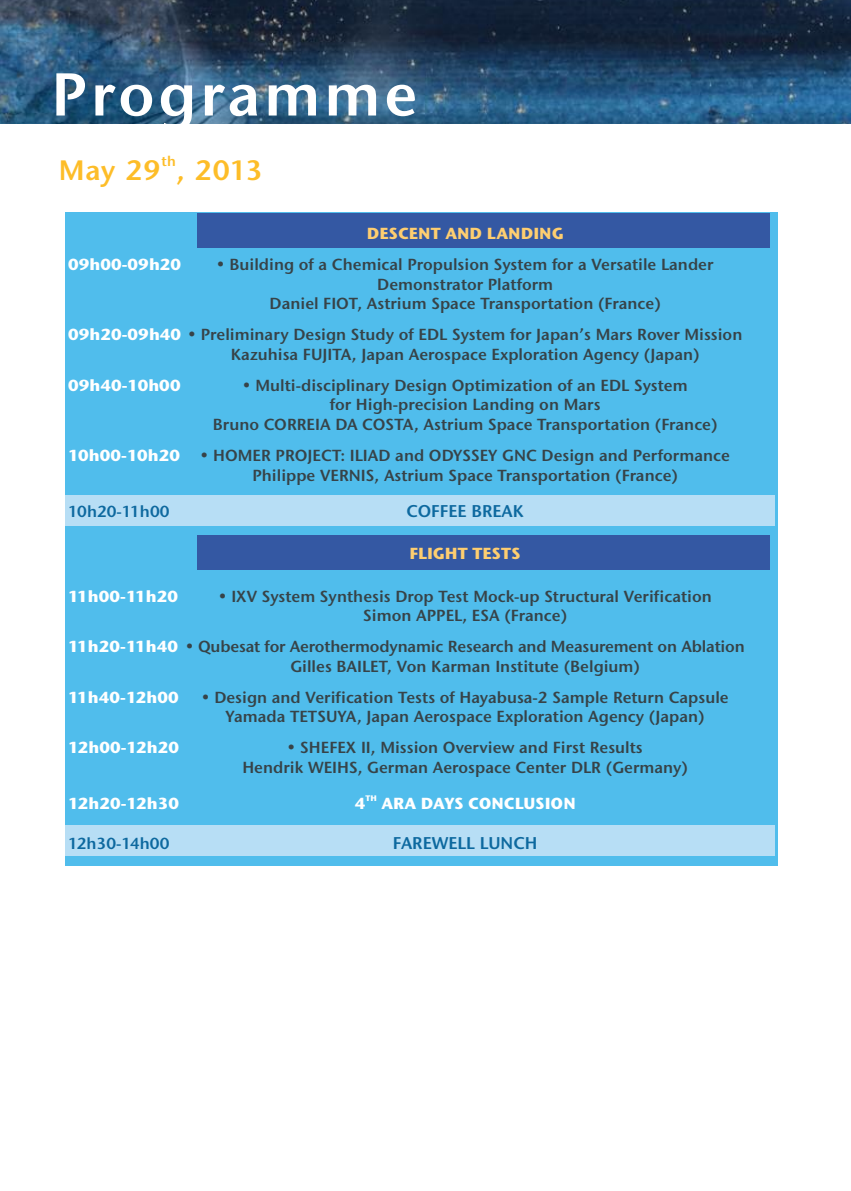
<style>
.page{position:relative;width:851px;height:1191px;background:#fff}
.page>*{position:absolute;margin:0;border:0;box-sizing:border-box;transform-origin:0 0}
.t1{font:60.2px "Stone Sans ITCTT Semi";letter-spacing:.06em;color:#fff}
.t2{font:28px "Stone Sans ITCTT Semi";letter-spacing:.02em;color:#fdbd28}
.t3{font:17px "Stone Sans ITCTT Semi";color:#0d699f}
.t4{font:16px/19.6px "Stone Sans ITCTT Semi";color:#374348;text-align:center}
.t5{font:700 16px "Stone Sans ITCTT";color:#fff}
.t6{font:700 16px "Stone Sans ITCTT";color:#fece70}
.t7{font:16px "Stone Sans ITCTT Semi";color:#0d699f}
.t8{font:14px "Stone Sans ITCTT Semi";color:#fdbd28}
.t9{font:700 8px "Stone Sans ITCTT";color:#fff}
.s1{font-family:"Stone Sans ITCTT";font-weight:700;font-size:17px}
.s2{font-family:"Stone Sans ITCTT";font-weight:700;color:#fff}
</style>
<div class="page">
<img style="left:0;top:0;width:850px;height:123px">
<div style="left:65px;top:212px;width:712px;height:653px;background:#50bdec"></div>
<div style="left:198px;top:214px;width:571px;height:34px;background:#3458a3"></div>
<div style="left:198px;top:535px;width:571px;height:34px;background:#3458a3"></div>
<div style="left:65px;top:495px;width:709px;height:31px;background:#b7def5"></div>
<div style="left:65px;top:825px;width:709px;height:30px;background:#b7def5"></div>
<h1 class="t1" style="left:51px;top:57px;width:367px">Programme</h1>
<h2 class="t2" style="left:59px;top:153px;width:103px">May 29</h2>
<p class="t8" style="left:161px;top:153px;width:16px">th</p>
<h2 class="t2" style="left:176px;top:153px;width:87px">, 2013</h2>
<p class="t6" style="left:367px;top:223px;width:198px">DESCENT AND LANDING</p>
<p class="t5" style="left:68px;top:254px;width:115px">09h00-09h20</p>
<p class="t4" style="left:217px;top:254px;width:498px"><span class="s1">•</span> Building of a Chemical Propulsion System for a Versatile Lander<br>Demonstrator Platform<br>Daniel FIOT, Astrium Space Transportation (France)</p>
<p class="t4" style="left:231px;top:325px;width:513px;text-align:left;text-indent:-163px"><span class="s2">09h20-09h40</span> <span class="s1">•</span> Preliminary Design Study of EDL System for Japan’s Mars Rover Mission<br>Kazuhisa FUJITA, Japan Aerospace Exploration Agency (Japan)</p>
<p class="t5" style="left:68px;top:375px;width:114px">09h40-10h00</p>
<p class="t4" style="left:213px;top:375px;width:506px"><span class="s1">•</span> Multi-disciplinary Design Optimization of an EDL System<br>for High-precision Landing on Mars<br>Bruno CORREIA DA COSTA, Astrium Space Transportation (France)</p>
<p class="t4" style="left:252px;top:445px;width:479px;text-align:left;text-indent:-184px"><span class="s2">10h00-10h20</span> <span class="s1">•</span> HOMER PROJECT: ILIAD and ODYSSEY GNC Design and Performance<br>Philippe VERNIS, Astrium Space Transportation (France)</p>
<p class="t7" style="left:68px;top:501px;width:103px">10h20-11h00</p>
<p class="t3" style="left:406px;top:500px;width:119px">COFFEE BREAK</p>
<p class="t6" style="left:409px;top:543px;width:113px">FLIGHT TESTS</p>
<p class="t5" style="left:68px;top:585px;width:112px">11h00-11h20</p>
<p class="t4" style="left:219px;top:586px;width:494px"><span class="s1">•</span> IXV System Synthesis Drop Test Mock-up Structural Verification<br>Simon APPEL, ESA (France)</p>
<p class="t4" style="left:290px;top:636px;width:456px;text-align:left;text-indent:-222px"><span class="s2">11h20-11h40</span> <span class="s1">•</span> Qubesat for Aerothermodynamic Research and Measurement on Ablation<br>Gilles BAILET, Von Karman Institute (Belgium)</p>
<p class="t5" style="left:68px;top:686px;width:112px">11h40-12h00</p>
<p class="t4" style="left:202px;top:687px;width:528px"><span class="s1">•</span> Design and Verification Tests of Hayabusa-2 Sample Return Capsule<br>Yamada TETSUYA, Japan Aerospace Exploration Agency (Japan)</p>
<p class="t5" style="left:68px;top:737px;width:113px">12h00-12h20</p>
<p class="t4" style="left:242px;top:737px;width:447px"><span class="s1">•</span> SHEFEX II, Mission Overview and First Results<br>Hendrik WEIHS, German Aerospace Center DLR (Germany)</p>
<p class="t5" style="left:68px;top:793px;width:113px">12h20-12h30</p>
<p class="t5" style="left:354px;top:793px;width:12px">4</p>
<p class="t9" style="left:365px;top:793px;width:13px">TH</p>
<p class="t5" style="left:381px;top:793px;width:196px">ARA DAYS CONCLUSION</p>
<p class="t7" style="left:68px;top:833px;width:103px">12h30-14h00</p>
<p class="t3" style="left:393px;top:832px;width:146px">FAREWELL LUNCH</p>
</div>
